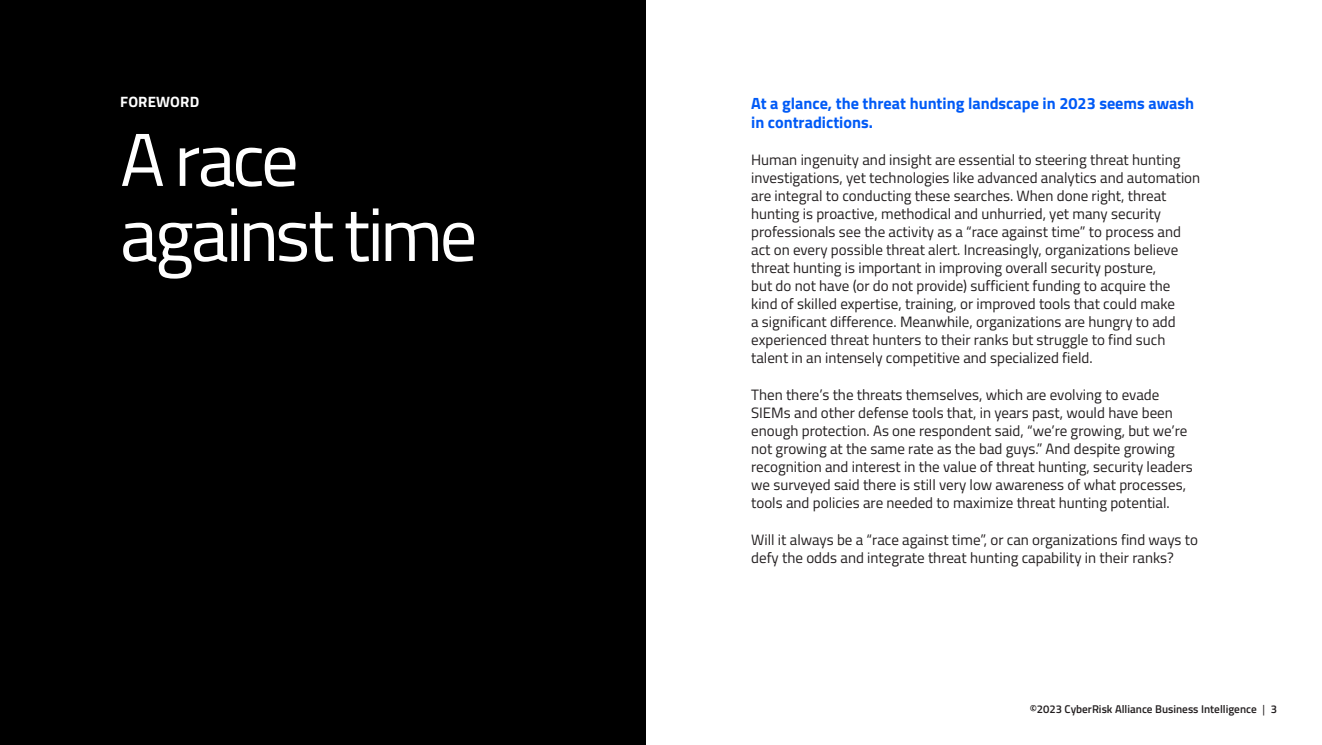
<style>
.page{position:relative;width:1322px;height:745px;background:#fff}
.page>*{position:absolute;margin:0;border:0;box-sizing:border-box;transform-origin:0 0}
.head_60_rev{font:75px/75px "Titillium Web";letter-spacing:-.04em;color:#fff}
.sub_13{font:700 16.25px/19.5px "Titillium Web";color:#005af6}
.body{font:15px/18px "Titillium Web";color:#231f20}
.eyebrow_12_CAPS_rev{font:700 15px "Titillium Web";letter-spacing:.01em;color:#fff}
.t1{font:600 11.25px "Titillium Web";color:#231f20}
.s1{font-weight:400}
</style>
<div class="page">
<div style="left:0;top:0;width:646px;height:744px;background:#000"></div>
<p class="eyebrow_12_CAPS_rev" style="left:120px;top:90px;width:81px">FOREWORD</p>
<p class="head_60_rev" style="left:120px;top:118px;width:359px">A race against time</p>
<p class="sub_13" style="left:751px;top:92px;width:444px">At a glance, the threat hunting landscape in 2023 seems awash in contradictions.</p>
<p class="body" style="left:751px;top:150px;width:450px">Human ingenuity and insight are essential to steering threat hunting investigations, yet technologies like advanced analytics and automation are integral to conducting these searches. When done right, threat hunting is proactive, methodical and unhurried, yet many security professionals see the activity as a “race against time” to process and act on every possible threat alert. Increasingly, organizations believe threat hunting is important in improving overall security posture,<br>but do not have (or do not provide) sufficient funding to acquire the kind of skilled expertise, training, or improved tools that could make<br>a significant difference. Meanwhile, organizations are hungry to add experienced threat hunters to their ranks but struggle to find such talent in an intensely competitive and specialized field.</p>
<p class="body" style="left:751px;top:384px;width:443px">Then there’s the threats themselves, which are evolving to evade SIEMs and other defense tools that, in years past, would have been enough protection. As one respondent said, “we’re growing, but we’re not growing at the same rate as the bad guys.” And despite growing recognition and interest in the value of threat hunting, security leaders we surveyed said there is still very low awareness of what processes, tools and policies are needed to maximize threat hunting potential.</p>
<p class="body" style="left:751px;top:529px;width:448px">Will it always be a “race against time”, or can organizations find ways to defy the odds and integrate threat hunting capability in their ranks?</p>
<p class="t1" style="left:1029px;top:700px;width:249px">©2023 CyberRisk Alliance Business Intelligence <span class="s1">|</span> 3</p>
</div>
